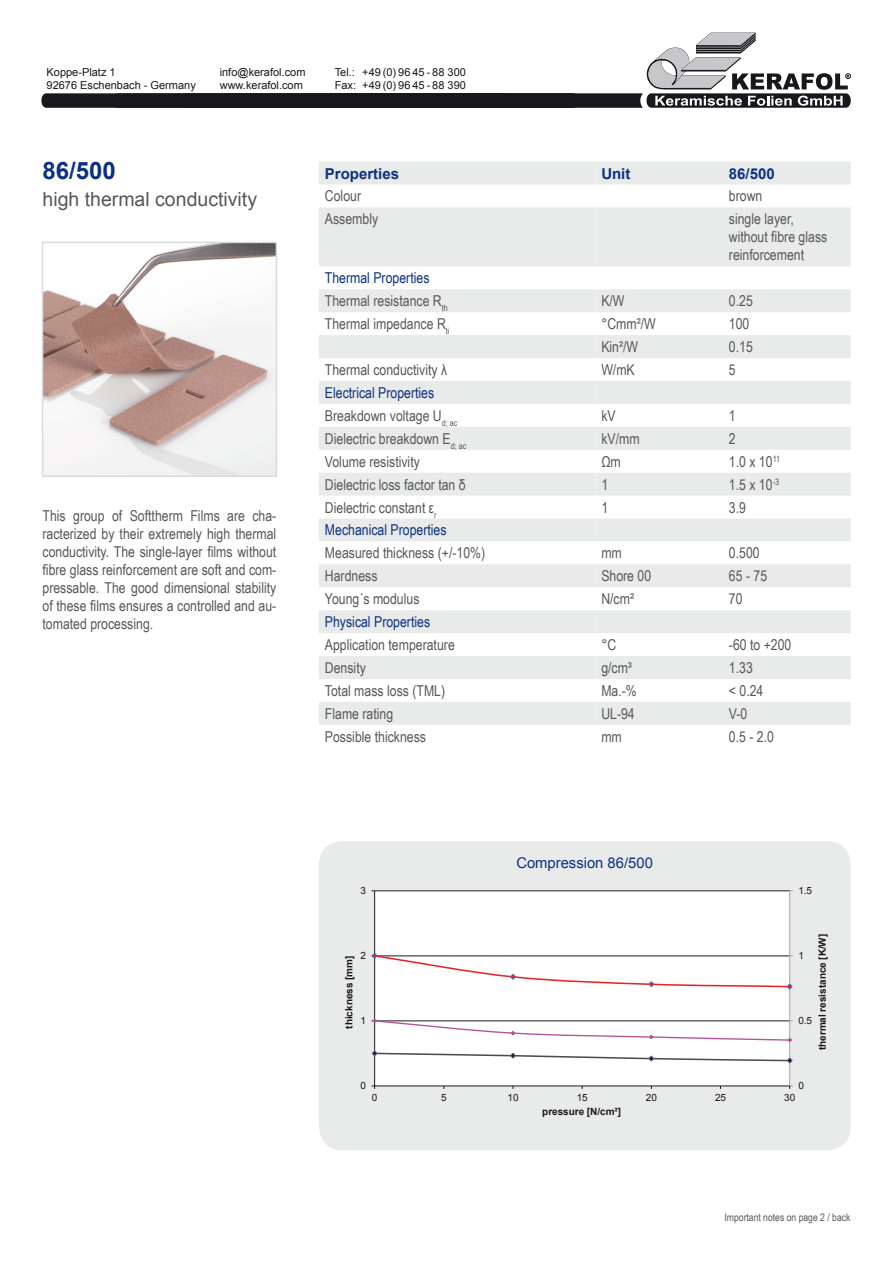
<style>
.page{position:relative;width:893px;height:1263px;background:#fff}
.page>*{position:absolute;margin:0;border:0;box-sizing:border-box;transform-origin:0 0}
.t1{font:700 24px "Arial";color:#0c3183}
.t2{font:19.5px "Arial";color:#58585a}
.t3{font:15px/23px "Arial Narrow";color:#58585a}
.t4{font:700 15px "Arial";color:#0c3183}
.t5{font:15px "Arial Narrow";color:#0c3183}
.t6{font:14.85px "Arial";color:#0c3183}
.t7{font:10.95px/13.2px "Arial";color:#1a171c}
.t8{font:10.5px "Arial Narrow";color:#58585a}
.t9{font:700 9.9px "Arial";color:#1a171c}
.t10{font:9.9px "Arial";color:#1a171c}
.s1{color:#0c3183}
</style>
<div class="page">
<svg style="left:41px;top:33px;width:810px;height:75px"></svg>
<div style="left:319px;top:841px;width:532px;height:309px;background:#e9eaea;border-radius:24px"></div>
<div style="left:375px;top:891px;width:415px;height:195px;background:#fff"></div>
<hr style="left:375px;top:890px;width:415px;height:1px;background:#1a171c">
<hr style="left:789px;top:891px;width:1px;height:195px;background:#a2a3a5">
<hr style="left:374px;top:891px;width:1px;height:195px;background:#1a171c">
<hr style="left:375px;top:1086px;width:415px;height:1px;background:#1a171c">
<svg style="left:371px;top:952px;width:422px;height:43px"></svg>
<svg style="left:371px;top:1018px;width:422px;height:49px"></svg>
<img style="left:45px;top:245px;width:229px;height:229px">
<div style="left:42px;top:242px;width:235px;height:235px;border:2px solid #d9dadb"></div>
<svg style="left:595px;top:162px;width:256px;height:563px;fill:#e9eaea"></svg>
<svg style="left:319px;top:162px;width:276px;height:563px;fill:#e9eaea"></svg>
<p class="t7" style="left:220px;top:66px;width:87px">info@kerafol.com www.kerafol.com</p>
<p class="t7" style="left:362px;top:66px;width:105px">+49 (0) 96 45 - 88 300 +49 (0) 96 45 - 88 390</p>
<p class="t7" style="left:47px;top:66px;width:151px">Koppe-Platz 1<br>92676 Eschenbach - Germany</p>
<p class="t7" style="left:335px;top:66px;width:23px">Tel.:<br>Fax:</p>
<h1 class="t1" style="left:43px;top:155px;width:75px">86/500</h1>
<h2 class="t2" style="left:43px;top:186px;width:216px">high thermal conductivity</h2>
<p class="t3" style="left:43px;top:506px;width:235px;line-height:18px;text-align:justify">This group of Softtherm Films are cha&shy;racterized by their extremely high thermal conductivity. The single-layer films without fibre glass reinforcement are soft and com&shy;pressable. The good dimensional stability of these films ensures a controlled and au&shy;tomated processing.</p>
<p class="t4" style="left:325px;top:163px;width:76px">Properties</p>
<p class="t3" style="left:325px;top:184px;width:55px">Colour<br>Assembly</p>
<p class="t3" style="left:325px;top:266px;width:126px"><span class="s1">Thermal Properties<br></span>Thermal resistance R<sub>th<br></sub>Thermal impedance R<sub>ti</sub></p>
<p class="t3" style="left:325px;top:358px;width:124px">Thermal conductivity λ</p>
<p class="t3" style="left:325px;top:381px;width:143px"><span class="s1">Electrical Properties<br></span>Breakdown voltage U<sub>d;</sub> <sub>ac<br></sub>Dielectric breakdown E<sub>d;</sub> <sub>ac<br></sub>Volume resistivity<br>Dielectric loss factor tan δ<br>Dielectric constant ε<sub>r<br></sub><span class="s1">Mechanical Properties</span></p>
<p class="t3" style="left:325px;top:541px;width:162px">Measured thickness (+/-10%)<br>Hardness<br>Young´s modulus</p>
<p class="t5" style="left:325px;top:611px;width:107px">Physical Properties</p>
<p class="t3" style="left:325px;top:633px;width:131px">Application temperature<br>Density<br>Total mass loss (TML)<br>Flame rating<br>Possible thickness</p>
<p class="t4" style="left:601px;top:163px;width:31px">Unit</p>
<p class="t4" style="left:729px;top:163px;width:47px">86/500</p>
<p class="t3" style="left:729px;top:184px;width:66px">brown single layer,</p>
<p class="t3" style="left:729px;top:227px;width:100px;line-height:18px">without fibre glass reinforcement</p>
<p class="t3" style="left:601px;top:289px;width:25px">K/W</p>
<p class="t3" style="left:729px;top:289px;width:25px">0.25</p>
<p class="t3" style="left:601px;top:312px;width:56px">°Cmm²/W</p>
<p class="t3" style="left:729px;top:312px;width:22px">100</p>
<p class="t3" style="left:601px;top:335px;width:38px">Kin²/W</p>
<p class="t3" style="left:729px;top:335px;width:25px">0.15</p>
<p class="t3" style="left:601px;top:358px;width:35px">W/mK</p>
<p class="t3" style="left:729px;top:358px;width:8px">5</p>
<p class="t3" style="left:601px;top:403px;width:16px">kV</p>
<p class="t3" style="left:729px;top:403px;width:8px">1</p>
<p class="t3" style="left:601px;top:426px;width:40px">kV/mm</p>
<p class="t3" style="left:729px;top:426px;width:8px">2</p>
<p class="t3" style="left:601px;top:449px;width:21px">Ωm</p>
<p class="t3" style="left:729px;top:449px;width:53px">1.0 x 10<sup>11</sup></p>
<p class="t3" style="left:601px;top:472px;width:8px">1</p>
<p class="t3" style="left:729px;top:472px;width:52px">1.5 x 10<sup>-3</sup></p>
<p class="t3" style="left:601px;top:495px;width:8px">1</p>
<p class="t3" style="left:729px;top:495px;width:19px">3.9</p>
<p class="t3" style="left:601px;top:541px;width:22px">mm</p>
<p class="t3" style="left:729px;top:541px;width:32px">0.500</p>
<p class="t3" style="left:601px;top:564px;width:51px">Shore 00</p>
<p class="t3" style="left:729px;top:564px;width:40px">65 - 75</p>
<p class="t3" style="left:601px;top:587px;width:34px">N/cm²</p>
<p class="t3" style="left:729px;top:587px;width:15px">70</p>
<p class="t3" style="left:601px;top:633px;width:16px">°C</p>
<p class="t3" style="left:729px;top:633px;width:64px">-60 to +200</p>
<p class="t3" style="left:601px;top:656px;width:32px">g/cm³</p>
<p class="t3" style="left:729px;top:656px;width:25px">1.33</p>
<p class="t3" style="left:601px;top:679px;width:37px">Ma.-%</p>
<p class="t3" style="left:729px;top:679px;width:36px">&lt; 0.24</p>
<p class="t3" style="left:601px;top:701px;width:35px">UL-94</p>
<p class="t3" style="left:729px;top:701px;width:20px">V-0</p>
<p class="t3" style="left:601px;top:724px;width:22px">mm</p>
<p class="t3" style="left:729px;top:724px;width:47px">0.5 - 2.0</p>
<p class="t6" style="left:516px;top:853px;width:138px">Compression 86/500</p>
<p class="t10" style="left:361px;top:884px;width:7px">3</p>
<p class="t10" style="left:798px;top:884px;width:15px">1.5</p>
<p class="t10" style="left:361px;top:949px;width:7px">2</p>
<p class="t9" style="left:342px;top:1029px;width:74px;rotate:-90deg">thickness [mm]</p>
<p class="t10" style="left:361px;top:1014px;width:7px">1</p>
<p class="t9" style="left:816px;top:1050px;width:118px;rotate:-90deg">thermal resistance [K/W]</p>
<p class="t10" style="left:798px;top:949px;width:7px">1</p>
<p class="t10" style="left:798px;top:1014px;width:15px">0.5</p>
<p class="t10" style="left:361px;top:1079px;width:7px">0</p>
<p class="t10" style="left:798px;top:1079px;width:7px">0</p>
<p class="t10" style="left:372px;top:1091px;width:7px">0</p>
<p class="t10" style="left:441px;top:1091px;width:7px">5</p>
<p class="t10" style="left:507px;top:1091px;width:13px">10</p>
<p class="t10" style="left:577px;top:1091px;width:13px">15</p>
<p class="t10" style="left:646px;top:1091px;width:13px">20</p>
<p class="t10" style="left:715px;top:1091px;width:13px">25</p>
<p class="t10" style="left:784px;top:1091px;width:13px">30</p>
<p class="t9" style="left:542px;top:1105px;width:80px">pressure [N/cm²]</p>
<p class="t8" style="left:724px;top:1209px;width:127px">Important notes on page 2 / back</p>
</div>
